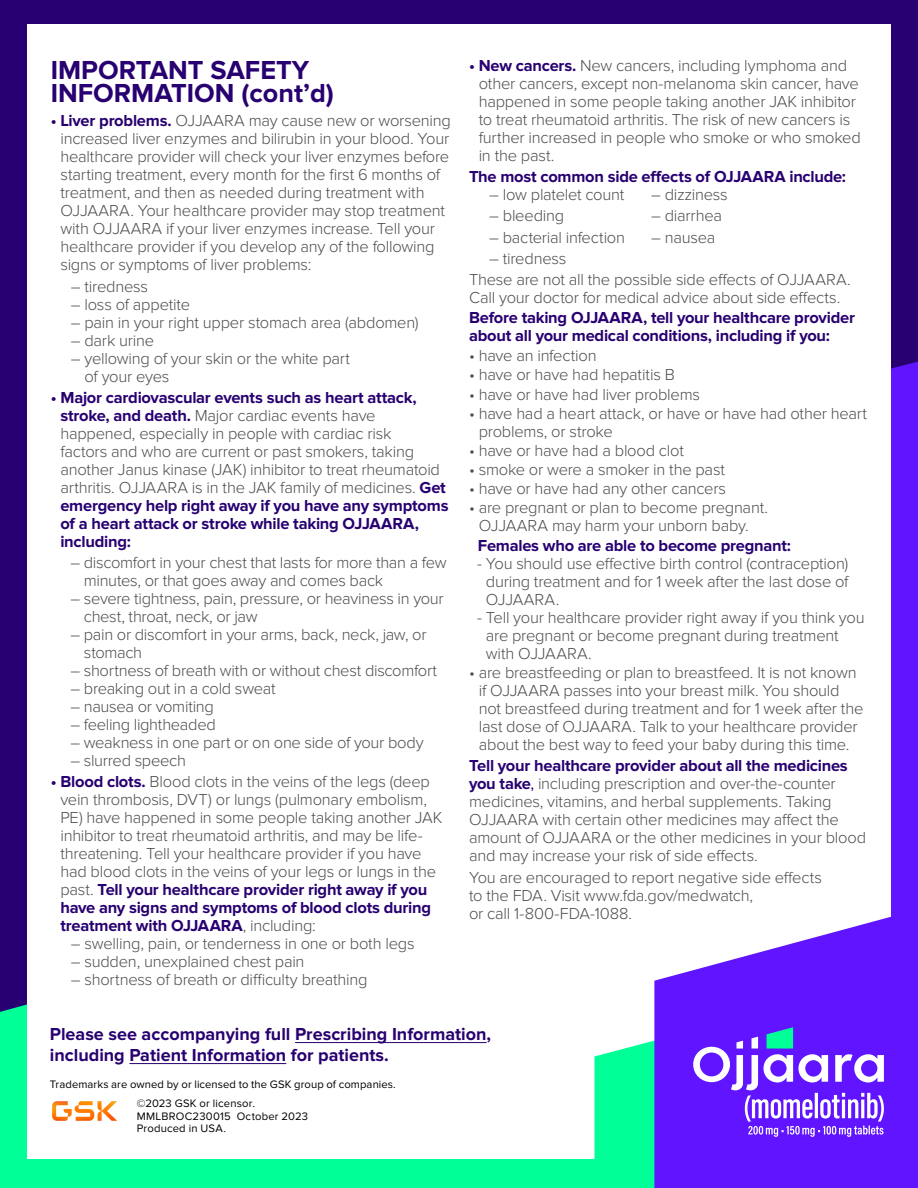
<style>
.page{position:relative;width:918px;height:1188px;background:#fff}
.page>*{position:absolute;margin:0;border:0;box-sizing:border-box;transform-origin:0 0}
.t1{font:700 27px/22.5px "Proxima Nova";color:#280071}
.t2{font:700 18px/21px "Proxima Nova";color:#280071}
.body_copy{font:300 16.5px/18px "Proxima Nova";letter-spacing:-.015em;color:#4d4d4f}
.body_copy-2{font:700 16.5px/18px "Proxima Nova";letter-spacing:-.015em;color:#280071}
.body_copy-3{font:11.25px "Proxima Nova";letter-spacing:.01em;color:#000}
.s1{font-weight:700;color:#280071}
.s2{font-weight:400;color:#280071}
</style>
<div class="page">
<div style="left:0;top:0;width:918px;height:1186px;background:#280071"></div>
<div style="left:0;top:1004px;width:594px;height:184px;background:#00ff96"></div>
<div style="left:891px;top:362px;width:27px;height:547px;background:#6014ff"></div>
<div style="left:27px;top:25px;width:864px;height:1134px;background:#fff"></div>
<svg style="left:654px;top:909px;width:264px;height:279px;fill:#6014ff"></svg>
<hr style="left:295px;top:1042px;width:192px;height:1px;background:#280071">
<hr style="left:129px;top:1063px;width:157px;height:1px;background:#280071">
<svg style="left:52px;top:1101px;width:65px;height:20px"></svg>
<svg style="left:594px;top:1027px;width:290px;height:161px;background:#6360eb"></svg>
<p class="t1" style="left:51px;top:60px;width:285px">IMPORTANT SAFETY<br>INFORMATION (cont’d)</p>
<p class="body_copy" style="left:60px;top:112px;width:392px;text-indent:-10px"><span class="s1">• Liver problems.</span> OJJAARA may cause new or worsening increased liver enzymes and bilirubin in your blood. Your healthcare provider will check your liver enzymes before starting treatment, every month for the first 6 months of treatment, and then as needed during treatment with OJJAARA. Your healthcare provider may stop treatment with OJJAARA if your liver enzymes increase. Tell your healthcare provider if you develop any of the following signs or symptoms of liver problems:</p>
<p class="body_copy" style="left:71px;top:277px;width:79px">– tiredness</p>
<p class="body_copy" style="left:71px;top:295px;width:121px">– loss of appetite</p>
<p class="body_copy" style="left:71px;top:313px;width:349px">– pain in your right upper stomach area (abdomen)</p>
<p class="body_copy" style="left:71px;top:331px;width:85px">– dark urine</p>
<p class="body_copy" style="left:84px;top:349px;width:267px;text-indent:-14px">– yellowing of your skin or the white part of your eyes</p>
<p class="body_copy" style="left:60px;top:389px;width:390px;text-indent:-10px"><span class="s1">• Major cardiovascular events such as heart attack, stroke, and death.</span> Major cardiac events have happened, especially in people with cardiac risk<br>factors and who are current or past smokers, taking another Janus kinase (JAK) inhibitor to treat rheumatoid arthritis. OJJAARA is in the JAK family of medicines. <span class="s1">Get emergency help right away if you have any symptoms of a heart attack or stroke while taking OJJAARA, including:</span></p>
<p class="body_copy" style="left:84px;top:554px;width:364px;text-indent:-13px">– discomfort in your chest that lasts for more than a few minutes, or that goes away and comes back</p>
<p class="body_copy" style="left:84px;top:590px;width:361px;text-indent:-13px">– severe tightness, pain, pressure, or heaviness in your chest, throat, neck, or jaw</p>
<p class="body_copy" style="left:84px;top:626px;width:344px;text-indent:-13px">– pain or discomfort in your arms, back, neck, jaw, or stomach</p>
<p class="body_copy" style="left:70px;top:662px;width:368px">– shortness of breath with or without chest discomfort</p>
<p class="body_copy" style="left:70px;top:680px;width:207px">– breaking out in a cold sweat</p>
<p class="body_copy" style="left:70px;top:698px;width:145px">– nausea or vomiting</p>
<p class="body_copy" style="left:70px;top:716px;width:147px">– feeling lightheaded</p>
<p class="body_copy" style="left:70px;top:734px;width:355px">– weakness in one part or on one side of your body</p>
<p class="body_copy" style="left:70px;top:752px;width:117px">– slurred speech</p>
<p class="body_copy" style="left:60px;top:773px;width:384px;text-indent:-10px"><span class="s1">• Blood clots.</span> Blood clots in the veins of the legs (deep vein thrombosis, DVT) or lungs (pulmonary embolism, PE) have happened in some people taking another JAK inhibitor to treat rheumatoid arthritis, and may be life&shy;threatening. Tell your healthcare provider if you have had blood clots in the veins of your legs or lungs in the past. <span class="s1">Tell your healthcare provider right away if you have any signs and symptoms of blood clots during treatment with OJJAARA</span>, including:</p>
<p class="body_copy" style="left:71px;top:935px;width:345px">– swelling, pain, or tenderness in one or both legs</p>
<p class="body_copy" style="left:71px;top:953px;width:235px">– sudden, unexplained chest pain</p>
<p class="body_copy" style="left:71px;top:971px;width:298px">– shortness of breath or difficulty breathing</p>
<p class="body_copy" style="left:479px;top:57px;width:384px;text-indent:-10px"><span class="s1">• New cancers.</span> New cancers, including lymphoma and other cancers, except non-melanoma skin cancer, have happened in some people taking another JAK inhibitor to treat rheumatoid arthritis. The risk of new cancers is further increased in people who smoke or who smoked in the past.</p>
<p class="body_copy-2" style="left:469px;top:168px;width:378px">The most common side effects of OJJAARA include:</p>
<p class="body_copy" style="left:489px;top:186px;width:137px">– low platelet count</p>
<p class="body_copy" style="left:651px;top:186px;width:78px">– dizziness</p>
<p class="body_copy" style="left:489px;top:207px;width:77px">– bleeding</p>
<p class="body_copy" style="left:651px;top:207px;width:72px">– diarrhea</p>
<p class="body_copy" style="left:489px;top:228px;width:137px">– bacterial infection</p>
<p class="body_copy" style="left:651px;top:228px;width:66px">– nausea</p>
<p class="body_copy" style="left:489px;top:250px;width:79px">– tiredness</p>
<p class="body_copy" style="left:469px;top:271px;width:383px">These are not all the possible side effects of OJJAARA.<br>Call your doctor for medical advice about side effects.</p>
<p class="body_copy-2" style="left:469px;top:309px;width:387px">Before taking OJJAARA, tell your healthcare provider about all your medical conditions, including if you:</p>
<p class="body_copy" style="left:469px;top:347px;width:129px">• have an infection</p>
<p class="body_copy" style="left:469px;top:366px;width:207px">• have or have had hepatitis B</p>
<p class="body_copy" style="left:469px;top:385px;width:233px">• have or have had liver problems</p>
<p class="body_copy" style="left:479px;top:404px;width:390px;text-indent:-10px">• have had a heart attack, or have or have had other heart problems, or stroke</p>
<p class="body_copy" style="left:469px;top:441px;width:216px">• have or have had a blood clot</p>
<p class="body_copy" style="left:469px;top:461px;width:258px">• smoke or were a smoker in the past</p>
<p class="body_copy" style="left:469px;top:480px;width:259px">• have or have had any other cancers</p>
<p class="body_copy" style="left:469px;top:499px;width:300px;text-align:center">• are pregnant or plan to become pregnant.<br>OJJAARA may harm your unborn baby.</p>
<p class="body_copy-2" style="left:478px;top:537px;width:315px">Females who are able to become pregnant:</p>
<p class="body_copy" style="left:486px;top:555px;width:364px;text-align:justify;text-indent:-9px">- You should use effective birth control (contraception) during treatment and for 1 week after the last dose of OJJAARA.</p>
<p class="body_copy" style="left:486px;top:609px;width:380px;text-indent:-9px">- Tell your healthcare provider right away if you think you are pregnant or become pregnant during treatment with OJJAARA.</p>
<p class="body_copy" style="left:479px;top:664px;width:386px;text-indent:-10px">• are breastfeeding or plan to breastfeed. It is not known if OJJAARA passes into your breast milk. You should not breastfeed during treatment and for 1 week after the last dose of OJJAARA. Talk to your healthcare provider about the best way to feed your baby during this time.</p>
<p class="body_copy" style="left:469px;top:757px;width:399px"><span class="s1">Tell your healthcare provider about all the medicines you take</span><span class="s2">,</span> including prescription and over-the-counter medicines, vitamins, and herbal supplements. Taking OJJAARA with certain other medicines may affect the amount of OJJAARA or the other medicines in your blood and may increase your risk of side effects.</p>
<p class="body_copy" style="left:469px;top:868px;width:355px">You are encouraged to report negative side effects to the FDA. Visit www.fda.gov/medwatch,<br>or call 1-800-FDA-1088.</p>
<p class="t2" style="left:50px;top:1024px;width:443px">Please see accompanying full Prescribing Information, including Patient Information for patients.</p>
<p class="body_copy-3" style="left:137px;top:1097px;width:120px">©2023 GSK or licensor.</p>
<p class="body_copy-3" style="left:137px;top:1109px;width:173px">MMLBROC230015 October 2023</p>
<p class="body_copy-3" style="left:137px;top:1122px;width:91px">Produced in USA.</p>
<p class="body_copy-3" style="left:50px;top:1078px;width:348px">Trademarks are owned by or licensed to the GSK group of companies.</p>
</div>
